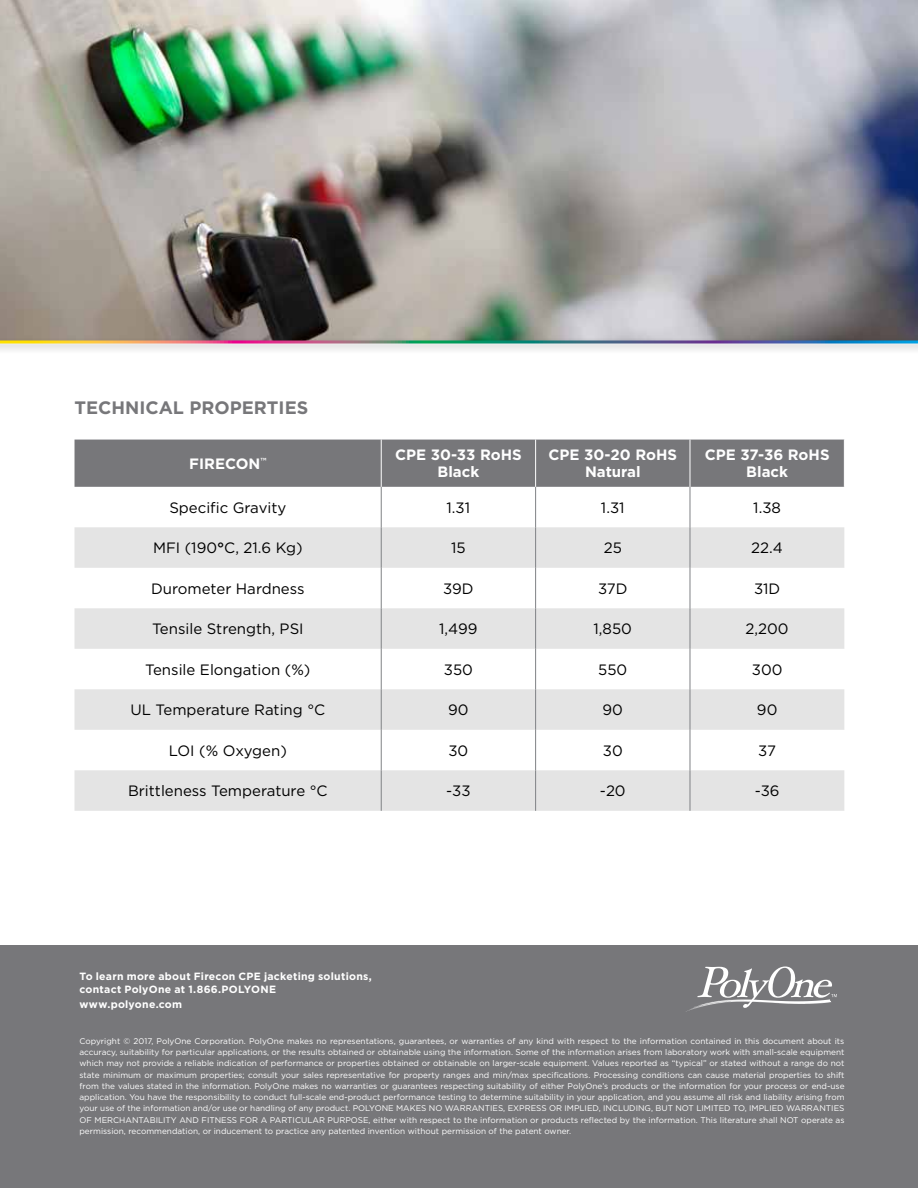
<style>
.page{position:relative;width:918px;height:1188px;background:#fff}
.page>*{position:absolute;margin:0;border:0;box-sizing:border-box;transform-origin:0 0}
.t1{font:700 18px "Gotham";color:#77777a}
.t2{font:15px "Gotham";color:#000}
.t3{font:700 15px/16.5px "Gotham";color:#fff;text-align:center}
.t4{font:700 10.5px/12.6px "Gotham";letter-spacing:.025em;color:#fff}
.t5{font:8.25px/11.2px "Gotham";color:#fff;text-align:justify}
.s1{font-weight:700}
</style>
<div class="page">
<div style="left:0;top:945px;width:918px;height:243px;background:#77777a"></div>
<svg style="left:686px;top:967px;width:151px;height:45px"></svg>
<div style="left:75px;top:440px;width:769px;height:47px;background:#77777a"></div>
<svg style="left:75px;top:527px;width:769px;height:284px;fill:#e4e4e4"></svg>
<hr style="left:381px;top:487px;width:1px;height:40px;background:#808285">
<hr style="left:535px;top:487px;width:1px;height:40px;background:#808285">
<hr style="left:690px;top:487px;width:1px;height:40px;background:#808285">
<hr style="left:381px;top:527px;width:1px;height:41px;background:#808285">
<hr style="left:535px;top:527px;width:1px;height:41px;background:#808285">
<hr style="left:690px;top:527px;width:1px;height:41px;background:#808285">
<hr style="left:381px;top:568px;width:1px;height:40px;background:#808285">
<hr style="left:535px;top:568px;width:1px;height:40px;background:#808285">
<hr style="left:690px;top:568px;width:1px;height:40px;background:#808285">
<hr style="left:381px;top:608px;width:1px;height:41px;background:#808285">
<hr style="left:535px;top:608px;width:1px;height:41px;background:#808285">
<hr style="left:690px;top:608px;width:1px;height:41px;background:#808285">
<hr style="left:381px;top:649px;width:1px;height:40px;background:#808285">
<hr style="left:535px;top:649px;width:1px;height:40px;background:#808285">
<hr style="left:690px;top:649px;width:1px;height:40px;background:#808285">
<hr style="left:381px;top:689px;width:1px;height:41px;background:#808285">
<hr style="left:535px;top:689px;width:1px;height:41px;background:#808285">
<hr style="left:690px;top:689px;width:1px;height:41px;background:#808285">
<hr style="left:381px;top:730px;width:1px;height:40px;background:#808285">
<hr style="left:535px;top:730px;width:1px;height:40px;background:#808285">
<hr style="left:690px;top:730px;width:1px;height:40px;background:#808285">
<hr style="left:381px;top:770px;width:1px;height:41px;background:#808285">
<hr style="left:535px;top:770px;width:1px;height:41px;background:#808285">
<hr style="left:690px;top:770px;width:1px;height:41px;background:#808285">
<hr style="left:381px;top:440px;width:1px;height:47px;background:#fff">
<hr style="left:535px;top:440px;width:1px;height:47px;background:#fff">
<hr style="left:690px;top:440px;width:1px;height:47px;background:#fff">
<img style="left:0;top:0;width:918px;height:336px">
<div style="left:0;top:336px;width:918px;height:19px;background:#000;opacity:.28"></div>
<svg style="left:0;top:340px;width:918px;height:4px;background:#88898a"></svg>
<h1 class="t1" style="left:75px;top:397px;width:235px">TECHNICAL PROPERTIES</h1>
<h2 class="t3" style="left:189px;top:455px;width:79px">FIRECON<sup>™</sup></h2>
<h2 class="t3" style="left:395px;top:446px;width:128px">CPE 30-33 RoHS<br>Black</h2>
<h2 class="t3" style="left:549px;top:446px;width:130px">CPE 30-20 RoHS<br>Natural</h2>
<h2 class="t3" style="left:705px;top:446px;width:126px">CPE 37-36 RoHS<br>Black</h2>
<h2 class="t2" style="left:169px;top:499px;width:118px">Specific Gravity</h2>
<h2 class="t2" style="left:447px;top:499px;width:25px">1.31</h2>
<h2 class="t2" style="left:601px;top:499px;width:25px">1.31</h2>
<h2 class="t2" style="left:753px;top:499px;width:29px">1.38</h2>
<h2 class="t2" style="left:153px;top:539px;width:151px">MFI (190<span class="s1">°</span>C, 21.6 Kg)</h2>
<h2 class="t2" style="left:451px;top:539px;width:16px">15</h2>
<h2 class="t2" style="left:604px;top:539px;width:20px">25</h2>
<h2 class="t2" style="left:751px;top:539px;width:33px">22.4</h2>
<h2 class="t2" style="left:151px;top:580px;width:155px">Durometer Hardness</h2>
<h2 class="t2" style="left:443px;top:580px;width:32px">39D</h2>
<h2 class="t2" style="left:598px;top:580px;width:31px">37D</h2>
<h2 class="t2" style="left:754px;top:580px;width:28px">31D</h2>
<h2 class="t2" style="left:152px;top:620px;width:153px">Tensile Strength, PSI</h2>
<h2 class="t2" style="left:439px;top:620px;width:40px">1,499</h2>
<h2 class="t2" style="left:594px;top:620px;width:40px">1,850</h2>
<h2 class="t2" style="left:746px;top:620px;width:45px">2,200</h2>
<h2 class="t2" style="left:145px;top:661px;width:167px">Tensile Elongation (%)</h2>
<h2 class="t2" style="left:444px;top:661px;width:31px">350</h2>
<h2 class="t2" style="left:598px;top:661px;width:31px">550</h2>
<h2 class="t2" style="left:752px;top:661px;width:32px">300</h2>
<h2 class="t2" style="left:130px;top:701px;width:196px">UL Temperature Rating °C</h2>
<h2 class="t2" style="left:448px;top:701px;width:22px">90</h2>
<h2 class="t2" style="left:603px;top:701px;width:22px">90</h2>
<h2 class="t2" style="left:757px;top:701px;width:22px">90</h2>
<h2 class="t2" style="left:169px;top:742px;width:120px">LOI (% Oxygen)</h2>
<h2 class="t2" style="left:448px;top:742px;width:21px">30</h2>
<h2 class="t2" style="left:603px;top:742px;width:21px">30</h2>
<h2 class="t2" style="left:758px;top:742px;width:19px">37</h2>
<h2 class="t2" style="left:128px;top:782px;width:201px">Brittleness Temperature °C</h2>
<h2 class="t2" style="left:446px;top:782px;width:26px">-33</h2>
<h2 class="t2" style="left:600px;top:782px;width:27px">-20</h2>
<h2 class="t2" style="left:755px;top:782px;width:26px">-36</h2>
<p class="t4" style="left:80px;top:970px;width:294px">To learn more about Firecon CPE jacketing solutions, contact PolyOne at 1.866.POLYONE</p>
<p class="t4" style="left:80px;top:998px;width:104px">www.polyone.com</p>
<p class="t5" style="left:80px;top:1035px;width:767px">Copyright © 2017, PolyOne Corporation. PolyOne makes no representations, guarantees, or warranties of any kind with respect to the information contained in this document about its accuracy, suitability for particular applications, or the results obtained or obtainable using the information. Some of the information arises from laboratory work with small-scale equipment which may not provide a reliable indication of performance or properties obtained or obtainable on larger-scale equipment. Values reported as “typical” or stated without a range do not state minimum or maximum properties; consult your sales representative for property ranges and min/max specifications. Processing conditions can cause material properties to shift from the values stated in the information. PolyOne makes no warranties or guarantees respecting suitability of either PolyOne’s products or the information for your process or end-use application. You have the responsibility to conduct full-scale end-product performance testing to determine suitability in your application, and you assume all risk and liability arising from your use of the information and/or use or handling of any product. POLYONE MAKES NO WARRANTIES, EXPRESS OR IMPLIED, INCLUDING, BUT NOT LIMITED TO, IMPLIED WARRANTIES OF MERCHANTABILITY AND FITNESS FOR A PARTICULAR PURPOSE, either with respect to the information or products reflected by the information. This literature shall NOT operate as permission, recommendation, or inducement to practice any patented invention without permission of the patent owner.</p>
</div>
